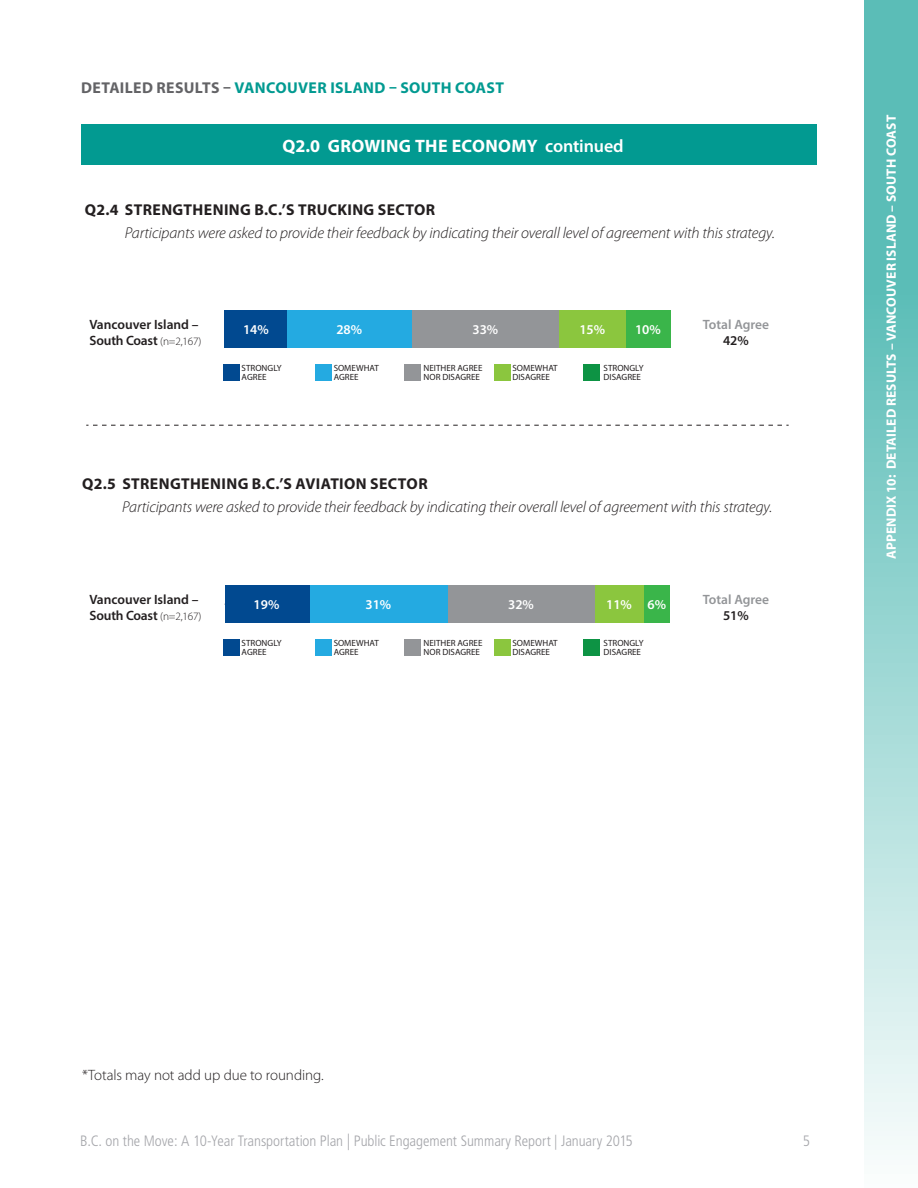
<style>
.page{position:relative;width:918px;height:1188px;background:#fff}
.page>*{position:absolute;margin:0;border:0;box-sizing:border-box;transform-origin:0 0}
.Table_Headers_Bold{font:700 18px "Myriad Pro";letter-spacing:.015em;color:#fff}
.Paragraph_Light_10_5{font:italic 300 15.75px/22.5px "Myriad Pro";letter-spacing:-.01em;color:#231f20}
.t1{font:700 15.75px "Myriad Pro";letter-spacing:.02em;color:#029a91}
.t2{font:300 condensed 15px "Frutiger";letter-spacing:-.005em;color:#a5a6aa}
.t3{font:300 15px "Myriad Pro";letter-spacing:-.005em;color:#231f20}
.t4{font:600 13.5px/16.2px "Myriad Pro";letter-spacing:-.01em;color:#231f20}
.t5{font:700 13.5px "Myriad Pro";letter-spacing:.005em;color:#fff}
.t6{font:600 13.5px "Myriad Pro";color:#fff}
.t7{font:600 13.5px/16.2px "Myriad Pro";color:#939598;text-align:center}
.t8{font:9px/9px "Myriad Pro";color:#231f20}
.s1{color:#636366}
.s2{font-weight:600}
.s3{font-weight:700;font-style:normal}
.s4{font-weight:300;font-size:11.25px}
.s5{color:#231f20}
.s6{font-size:16.5px}
</style>
<div class="page">
<svg style="left:864px;top:0;width:54px;height:1150px;background:#94d4d0"></svg>
<div style="left:81px;top:124px;width:736px;height:41px;background:#029a91"></div>
<div style="left:626px;top:310px;width:44px;height:38px;background:#3ab54a"></div>
<div style="left:559px;top:310px;width:67px;height:38px;background:#8bc63e"></div>
<div style="left:412px;top:310px;width:147px;height:38px;background:#939598"></div>
<div style="left:287px;top:310px;width:125px;height:38px;background:#24aae1"></div>
<div style="left:225px;top:310px;width:62px;height:38px;background:#014990"></div>
<div style="left:223px;top:364px;width:17px;height:17px;background:#014990"></div>
<div style="left:315px;top:364px;width:17px;height:17px;background:#24aae1"></div>
<div style="left:404px;top:364px;width:17px;height:17px;background:#939598"></div>
<div style="left:494px;top:364px;width:17px;height:17px;background:#8bc63e"></div>
<div style="left:583px;top:364px;width:17px;height:17px;background:#0d9344"></div>
<svg style="left:86px;top:425px;width:703px;height:1px"></svg>
<div style="left:644px;top:585px;width:26px;height:38px;background:#3ab54a"></div>
<div style="left:595px;top:585px;width:49px;height:38px;background:#8bc63e"></div>
<div style="left:448px;top:585px;width:147px;height:38px;background:#939598"></div>
<div style="left:309px;top:585px;width:139px;height:38px;background:#24aae1"></div>
<div style="left:225px;top:585px;width:84px;height:38px;background:#014990"></div>
<div style="left:223px;top:639px;width:17px;height:17px;background:#014990"></div>
<div style="left:315px;top:639px;width:17px;height:17px;background:#24aae1"></div>
<div style="left:404px;top:639px;width:17px;height:17px;background:#939598"></div>
<div style="left:494px;top:639px;width:17px;height:17px;background:#8bc63e"></div>
<div style="left:583px;top:639px;width:17px;height:17px;background:#0d9344"></div>
<p class="t1" style="left:81px;top:79px;width:424px"><span class="s1">DETAILED RESULTS –</span> VANCOUVER ISLAND – SOUTH COAST</p>
<p class="Table_Headers_Bold" style="left:282px;top:135px;width:343px">Q2.0 GROWING THE ECONOMY <span class="s2">continued</span></p>
<p class="Paragraph_Light_10_5" style="left:125px;top:199px;width:651px;text-indent:-40px"><span class="s3">Q2.4 STRENGTHENING B.C.’S TRUCKING SECTOR<br></span>Participants were asked to provide their feedback by indicating their overall level of agreement with this strategy.</p>
<p class="t4" style="left:89px;top:316px;width:114px">Vancouver Island –<br>South Coast <span class="s4">(n=2,167)</span></p>
<p class="t6" style="left:243px;top:321px;width:27px">14%</p>
<p class="t6" style="left:336px;top:321px;width:27px">28%</p>
<p class="t6" style="left:472px;top:321px;width:27px">33%</p>
<p class="t6" style="left:579px;top:321px;width:27px">15%</p>
<p class="t6" style="left:635px;top:321px;width:27px">10%</p>
<p class="t8" style="left:242px;top:364px;width:42px">STRONGLY<br>AGREE</p>
<p class="t8" style="left:334px;top:364px;width:47px">SOMEWHAT<br>AGREE</p>
<p class="t8" style="left:424px;top:364px;width:60px">NEITHER AGREE<br>NOR DISAGREE</p>
<p class="t8" style="left:513px;top:364px;width:47px">SOMEWHAT<br>DISAGREE</p>
<p class="t8" style="left:604px;top:364px;width:42px">STRONGLY<br>DISAGREE</p>
<p class="t7" style="left:703px;top:316px;width:68px">Total Agree<br><span class="s5">42%</span></p>
<p class="Paragraph_Light_10_5" style="left:122px;top:473px;width:651px;text-indent:-40px"><span class="s3">Q2.5 STRENGTHENING B.C.’S AVIATION SECTOR<br></span>Participants were asked to provide their feedback by indicating their overall level of agreement with this strategy.</p>
<p class="t4" style="left:89px;top:591px;width:114px">Vancouver Island –<br>South Coast <span class="s4">(n=2,167)</span></p>
<p class="t6" style="left:254px;top:596px;width:27px">19%</p>
<p class="t6" style="left:365px;top:596px;width:27px">31%</p>
<p class="t6" style="left:508px;top:596px;width:27px">32%</p>
<p class="t6" style="left:606px;top:596px;width:61px">11% 6%</p>
<p class="t8" style="left:242px;top:639px;width:42px">STRONGLY<br>AGREE</p>
<p class="t8" style="left:334px;top:639px;width:47px">SOMEWHAT<br>AGREE</p>
<p class="t8" style="left:424px;top:639px;width:60px">NEITHER AGREE<br>NOR DISAGREE</p>
<p class="t8" style="left:513px;top:639px;width:47px">SOMEWHAT<br>DISAGREE</p>
<p class="t8" style="left:604px;top:639px;width:42px">STRONGLY<br>DISAGREE</p>
<p class="t7" style="left:703px;top:591px;width:68px">Total Agree<br><span class="s5">51%</span></p>
<p class="t5" style="left:884px;top:559px;width:445px;rotate:-90deg">APPENDIX 10: DETAILED RESULTS – VANCOUVER ISLAND – SOUTH COAST</p>
<p class="t3" style="left:82px;top:1067px;width:243px">*Totals may not add up due to rounding.</p>
<p class="t2" style="left:80px;top:1133px;width:554px">B.C. on the Move: A 10-Year Transportation Plan <span class="s6">|</span> Public Engagement Summary Report | January 2015</p>
<p class="t2" style="left:803px;top:1133px;width:9px">5</p>
</div>
